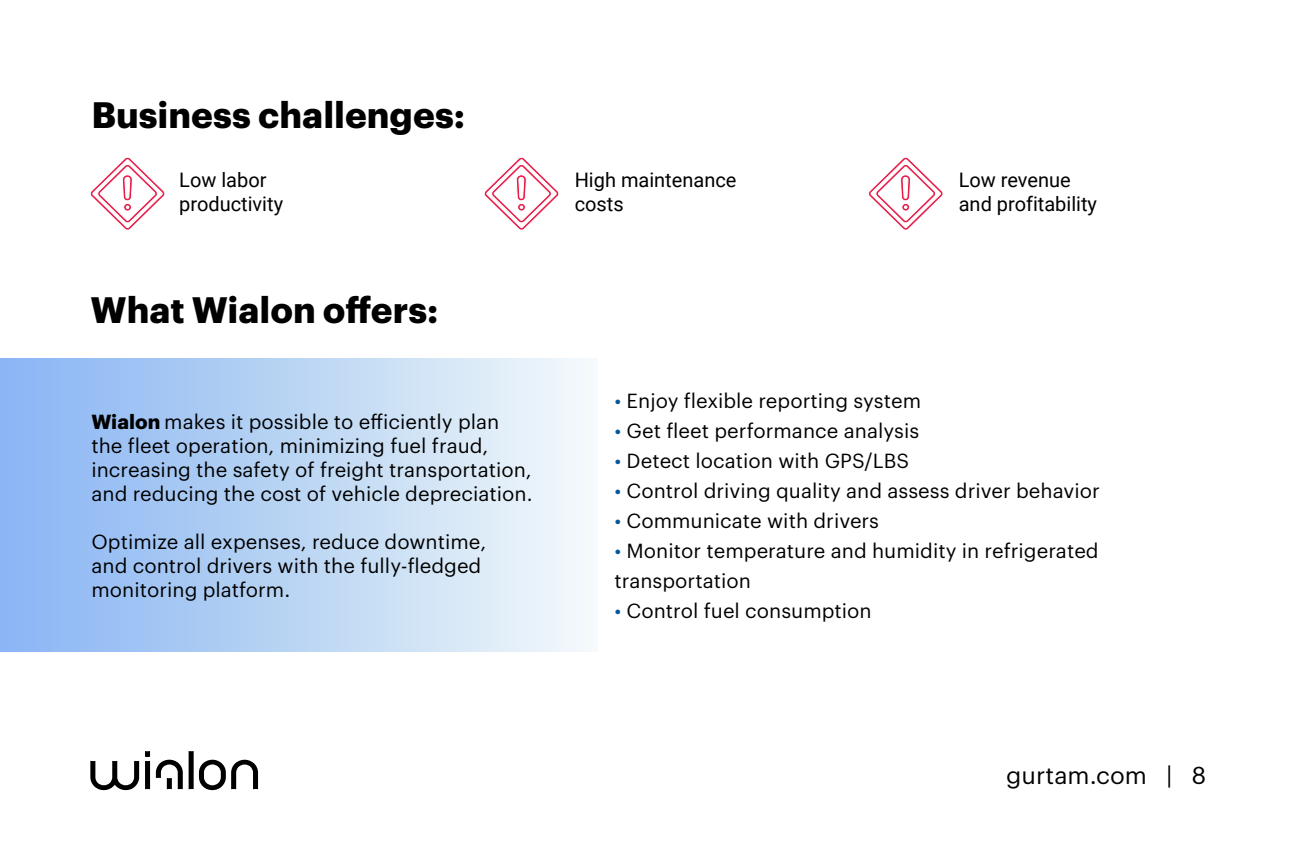
<style>
.page{position:relative;width:1296px;height:864px;background:#fff}
.page>*{position:absolute;margin:0;border:0;box-sizing:border-box;transform-origin:0 0}
.t1{font:700 36px "Graphik LCG";color:#000}
.t2{font:24px "Graphik LCG";color:#000}
.t3{font:20px/24px "Graphik LCG";color:#000}
.t4{font:20px/24px "Roboto";color:#000}
.s1{font-weight:700}
.s2{color:#04579b}
</style>
<div class="page">
<svg style="left:90px;top:761px;width:49px;height:30px"></svg>
<svg style="left:145px;top:751px;width:5px;height:38px"></svg>
<svg style="left:189px;top:751px;width:69px;height:39px"></svg>
<svg style="left:156px;top:760px;width:27px;height:29px"></svg>
<svg style="left:90px;top:157px;width:75px;height:74px"></svg>
<svg style="left:484px;top:157px;width:75px;height:74px"></svg>
<svg style="left:869px;top:157px;width:74px;height:74px"></svg>
<h1 class="t1" style="left:91px;top:87px;width:375px">Business challenges:</h1>
<p class="t4" style="left:179px;top:167px;width:105px">Low labor productivity</p>
<p class="t4" style="left:959px;top:167px;width:140px">Low revenue and profitability</p>
<p class="t4" style="left:575px;top:167px;width:163px">High maintenance costs</p>
<h1 class="t1" style="left:91px;top:282px;width:350px">What Wialon offers:</h1>
<p class="t3" style="left:91px;top:408px;width:443px"><span class="s1">Wialon</span> makes it possible to efficiently plan the fleet operation, minimizing fuel fraud, increasing the safety of freight transportation, and reducing the cost of vehicle depreciation.</p>
<p class="t3" style="left:91px;top:528px;width:396px">Optimize all expenses, reduce downtime, and control drivers with the fully-fledged monitoring platform.</p>
<p class="t3" style="left:614px;top:387px;width:308px"><span class="s2">•</span> Enjoy flexible reporting system</p>
<p class="t3" style="left:614px;top:417px;width:306px"><span class="s2">•</span> Get fleet performance analysis</p>
<p class="t3" style="left:614px;top:447px;width:296px"><span class="s2">•</span> Detect location with GPS/LBS</p>
<p class="t3" style="left:614px;top:477px;width:487px"><span class="s2">•</span> Control driving quality and assess driver behavior</p>
<p class="t3" style="left:614px;top:507px;width:266px"><span class="s2">•</span> Communicate with drivers</p>
<p class="t3" style="left:614px;top:534px;width:486px;line-height:30px"><span class="s2">•</span> Monitor temperature and humidity in refrigerated transportation</p>
<p class="t3" style="left:614px;top:597px;width:259px"><span class="s2">•</span> Control fuel consumption</p>
<p class="t2" style="left:1006px;top:758px;width:202px">gurtam.com | 8</p>
</div>
